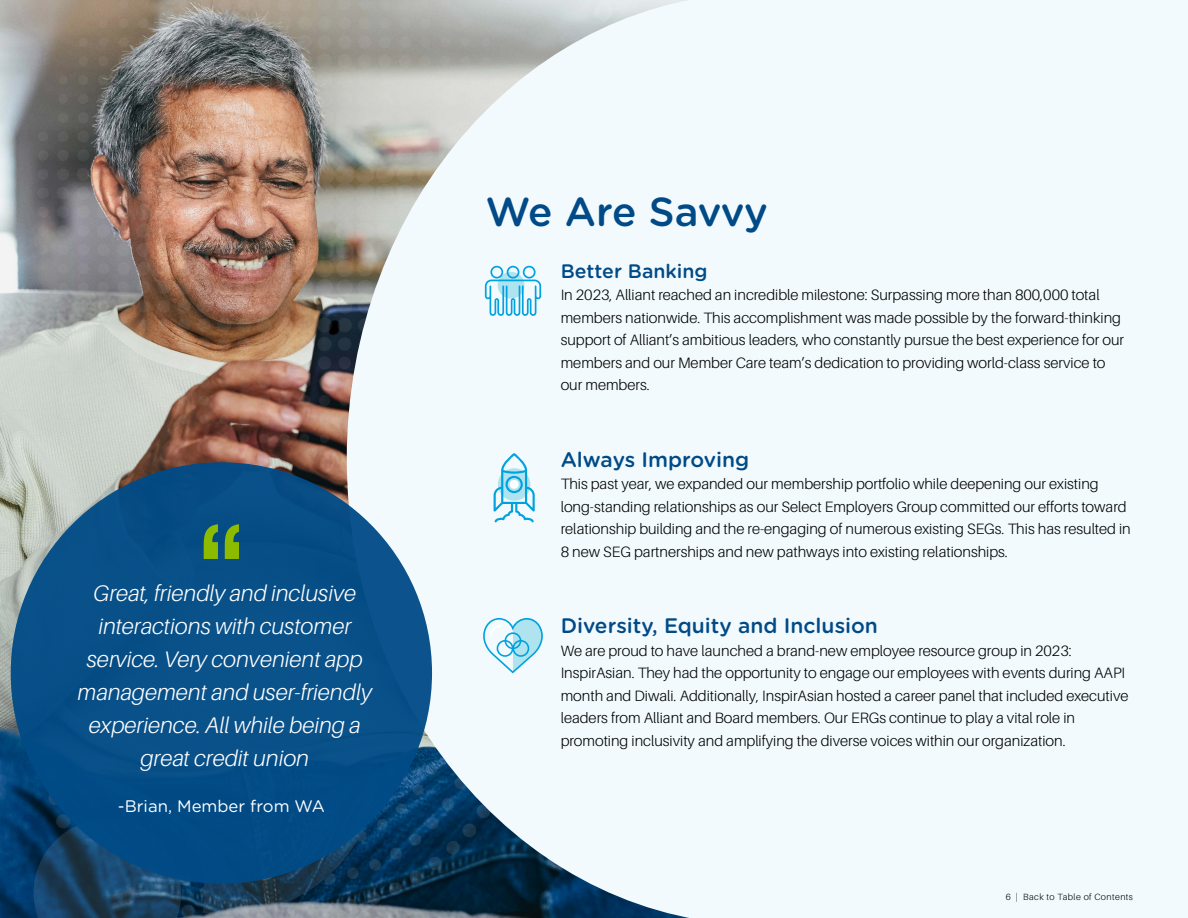
<style>
.page{position:relative;width:1188px;height:918px;background:#fff}
.page>*{position:absolute;margin:0;border:0;box-sizing:border-box;transform-origin:0 0}
.t1{font:500 40.5px "Gotham Rounded";letter-spacing:-.015em;color:#004a87}
.t2{font:italic 300 22.5px/33px "Aileron";color:#fff;text-align:center}
.t3{font:500 21px "Gotham Rounded";color:#004a87}
.t4{font:500 19.5px "Gotham Rounded";color:#004a87}
.t5{font:16.8px "Gotham Rounded";color:#fff}
.t6{font:300 15px/22.5px "Aileron";color:#000}
.t7{font:300 9px "Aileron";letter-spacing:.05em;color:#000}
</style>
<div class="page">
<img style="left:0;top:0;width:347px;height:918px">
<svg style="left:181px;top:843px;width:166px;height:75px;background:#355065"></svg>
<svg style="left:34px;top:819px;width:147px;height:99px;background:#1a4161"></svg>
<svg style="left:99px;top:356px;width:193px;height:88px;background:#ae9487"></svg>
<svg style="left:347px;top:0;width:366px;height:918px;fill:#f2fafd"></svg>
<div style="left:713px;top:0;width:475px;height:918px;background:#f2fafd"></div>
<svg style="left:485px;top:266px;width:56px;height:50px"></svg>
<svg style="left:494px;top:453px;width:41px;height:69px"></svg>
<div style="left:510px;top:480px;width:9px;height:9px;background:#fff;border-radius:50%"></div>
<div style="left:11px;top:462px;width:421px;height:422px;background:#084f88;border-radius:50%"></div>
<svg style="left:204px;top:524px;width:35px;height:35px"></svg>
<svg style="left:483px;top:618px;width:60px;height:55px"></svg>
<h2 class="t2" style="left:78px;top:577px;width:296px">Great, friendly and inclusive interactions with customer service. Very convenient app management and user-friendly experience. All while being a great credit union</h2>
<p class="t5" style="left:118px;top:794px;width:208px">-Brian, Member from WA</p>
<h1 class="t1" style="left:486px;top:183px;width:284px">We Are Savvy</h1>
<h3 class="t4" style="left:561px;top:257px;width:148px">Better Banking</h3>
<p class="t6" style="left:561px;top:284px;width:565px">In 2023, Alliant reached an incredible milestone: Surpassing more than 800,000 total members nationwide. This accomplishment was made possible by the forward-thinking support of Alliant’s ambitious leaders, who constantly pursue the best experience for our members and our Member Care team’s dedication to providing world-class service to our members.</p>
<h3 class="t3" style="left:561px;top:444px;width:190px">Always Improving</h3>
<p class="t6" style="left:561px;top:473px;width:572px">This past year, we expanded our membership portfolio while deepening our existing long-standing relationships as our Select Employers Group committed our efforts toward relationship building and the re-engaging of numerous existing SEGs. This has resulted in 8 new SEG partnerships and new pathways into existing relationships.</p>
<h3 class="t3" style="left:561px;top:611px;width:319px">Diversity, Equity and Inclusion</h3>
<p class="t6" style="left:561px;top:639px;width:569px">We are proud to have launched a brand-new employee resource group in 2023:<br>InspirAsian. They had the opportunity to engage our employees with events during AAPI month and Diwali. Additionally, InspirAsian hosted a career panel that included executive leaders from Alliant and Board members. Our ERGs continue to play a vital role in promoting inclusivity and amplifying the diverse voices within our organization.</p>
<p class="t7" style="left:1006px;top:892px;width:129px">6 | Back to Table of Contents</p>
</div>
